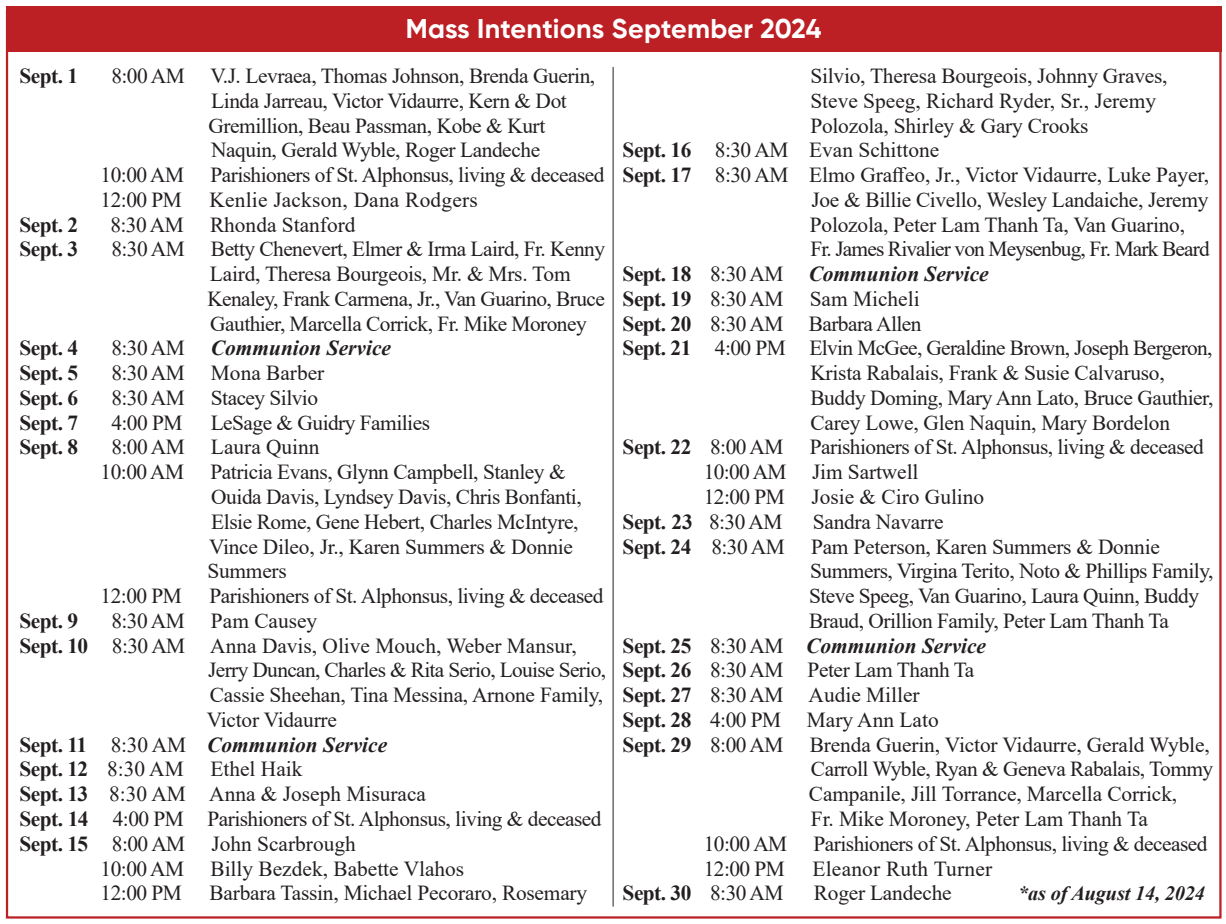
<style>
.page{position:relative;width:1226px;height:924px;background:#fff}
.page>*{position:absolute;margin:0;border:0;box-sizing:border-box;transform-origin:0 0}
.t1{font:700 27px "Gilroy";letter-spacing:.01em;color:#fff}
.t2{font:21.38px "Times New Roman";letter-spacing:-.02em;color:#231f20}
.t3{font:21.38px "Times New Roman";color:#231f20}
.t4{font:italic 700 21.38px "Times New Roman";color:#231f20}
.t5{font:700 21.38px "Times New Roman";letter-spacing:-.025em;color:#231f20}
.t6{font:21.38px "Times New Roman";letter-spacing:.01em;color:#231f20}
.t7{font:21.38px "Times New Roman";letter-spacing:-.04em;color:#231f20}
.t8{font:italic 700 20.25px "Times New Roman";letter-spacing:-.01em;color:#231f20}
.s1{font-weight:400;font-style:normal}
.s2{font-weight:700}
.s3{font-style:normal}
.s4{font-weight:400}
</style>
<div class="page">
<div style="left:6px;top:6px;width:1215px;height:45px;background:#bc2024"></div>
<hr style="left:612px;top:67px;width:1px;height:839px;background:#231f20">
<p class="t1" style="left:406px;top:12px;width:417px">Mass Intentions September 2024</p>
<p class="t5" style="left:20px;top:60px;width:60px">Sept. 1</p>
<p class="t2" style="left:111px;top:61px;width:485px">8:00 AM V.J. Levraea, Thomas Johnson, Brenda Guerin,</p>
<p class="t2" style="left:211px;top:85px;width:357px">Linda Jarreau, Victor Vidaurre, Kern &amp; Dot</p>
<p class="t2" style="left:208px;top:110px;width:338px">Gremillion, Beau Passman, Kobe &amp; Kurt</p>
<p class="t2" style="left:211px;top:135px;width:330px">Naquin, Gerald Wyble, Roger Landeche</p>
<p class="t2" style="left:101px;top:160px;width:505px">10:00 AM Parishioners of St. Alphonsus, living &amp; deceased</p>
<p class="t2" style="left:101px;top:184px;width:83px">12:00 PM</p>
<p class="t6" style="left:209px;top:184px;width:270px">Kenlie Jackson, Dana Rodgers</p>
<p class="t5" style="left:20px;top:209px;width:60px">Sept. 2</p>
<p class="t3" style="left:110px;top:209px;width:247px">8:30 AM Rhonda Stanford</p>
<p class="t5" style="left:20px;top:234px;width:60px">Sept. 3</p>
<p class="t2" style="left:111px;top:234px;width:495px">8:30 AM Betty Chenevert, Elmer &amp; Irma Laird, Fr. Kenny</p>
<p class="t2" style="left:210px;top:259px;width:362px">Laird, Theresa Bourgeois, Mr. &amp; Mrs. Tom</p>
<p class="t2" style="left:207px;top:283px;width:399px">Kenaley, Frank Carmena, Jr., Van Guarino, Bruce</p>
<p class="t2" style="left:210px;top:308px;width:378px">Gauthier, Marcella Corrick, Fr. Mike Moroney</p>
<p class="t5" style="left:20px;top:333px;width:60px">Sept. 4</p>
<p class="t4" style="left:111px;top:333px;width:281px"><span class="s1">8:30 AM</span> Communion Service</p>
<p class="t5" style="left:20px;top:357px;width:60px">Sept. 5</p>
<p class="t3" style="left:111px;top:358px;width:214px">8:30 AM Mona Barber</p>
<p class="t5" style="left:20px;top:382px;width:60px">Sept. 6</p>
<p class="t2" style="left:111px;top:382px;width:208px">8:30 AM Stacey Silvio</p>
<p class="t5" style="left:20px;top:407px;width:60px">Sept. 7</p>
<p class="t2" style="left:111px;top:407px;width:73px">4:00 PM</p>
<p class="t2" style="left:211px;top:407px;width:221px">LeSage &amp; Guidry Families</p>
<p class="t5" style="left:20px;top:432px;width:60px">Sept. 8</p>
<p class="t3" style="left:111px;top:432px;width:210px">8:00 AM Laura Quinn</p>
<p class="t2" style="left:101px;top:457px;width:466px">10:00 AM Patricia Evans, Glynn Campbell, Stanley &amp;</p>
<p class="t2" style="left:211px;top:481px;width:372px">Ouida Davis, Lyndsey Davis, Chris Bonfanti,</p>
<p class="t2" style="left:211px;top:506px;width:369px">Elsie Rome, Gene Hebert, Charles McIntyre,</p>
<p class="t2" style="left:209px;top:531px;width:365px">Vince Dileo, Jr., Karen Summers &amp; Donnie</p>
<p class="t2" style="left:207px;top:556px;width:81px">Summers</p>
<p class="t2" style="left:101px;top:580px;width:83px">12:00 PM</p>
<p class="t2" style="left:209px;top:580px;width:395px">Parishioners of St. Alphonsus, living &amp; deceased</p>
<p class="t5" style="left:20px;top:605px;width:60px">Sept. 9</p>
<p class="t3" style="left:111px;top:605px;width:207px">8:30 AM Pam Causey</p>
<p class="t3" style="left:20px;top:630px;width:558px"><span class="s2">Sept. 10</span> 8:30 AM Anna Davis, Olive Mouch, Weber Mansur,</p>
<p class="t2" style="left:208px;top:655px;width:399px">Jerry Duncan, Charles &amp; Rita Serio, Louise Serio,</p>
<p class="t2" style="left:210px;top:679px;width:395px">Cassie Sheehan, Tina Messina, Arnone Family,</p>
<p class="t2" style="left:207px;top:704px;width:131px">Victor Vidaurre</p>
<p class="t4" style="left:20px;top:729px;width:369px"><span class="s3">Sept. 11</span> <span class="s1">8:30 AM</span> Communion Service</p>
<p class="t5" style="left:20px;top:753px;width:166px">Sept. 12 <span class="s4">8:30 AM</span></p>
<p class="t3" style="left:210px;top:754px;width:94px">Ethel Haik</p>
<p class="t3" style="left:20px;top:778px;width:408px"><span class="s2">Sept. 13</span> 8:30 AM Anna &amp; Joseph Misuraca</p>
<p class="t2" style="left:20px;top:803px;width:583px"><span class="s2">Sept. 14</span> 4:00 PM Parishioners of St. Alphonsus, living &amp; deceased</p>
<p class="t3" style="left:20px;top:828px;width:338px"><span class="s2">Sept. 15</span> 8:00 AM John Scarbrough</p>
<p class="t3" style="left:101px;top:853px;width:365px">10:00 AM Billy Bezdek, Babette Vlahos</p>
<p class="t2" style="left:101px;top:877px;width:83px">12:00 PM</p>
<p class="t2" style="left:209px;top:877px;width:379px">Barbara Tassin, Michael Pecoraro, Rosemary</p>
<p class="t2" style="left:810px;top:61px;width:358px">Silvio, Theresa Bourgeois, Johnny Graves,</p>
<p class="t3" style="left:810px;top:85px;width:347px">Steve Speeg, Richard Ryder, Sr., Jeremy</p>
<p class="t2" style="left:810px;top:110px;width:279px">Polozola, Shirley &amp; Gary Crooks</p>
<p class="t3" style="left:622px;top:135px;width:318px"><span class="s2">Sept. 16</span> 8:30 AM Evan Schittone</p>
<p class="t2" style="left:622px;top:160px;width:588px"><span class="s2">Sept. 17</span> 8:30 AM Elmo Graffeo, Jr., Victor Vidaurre, Luke Payer,</p>
<p class="t2" style="left:811px;top:184px;width:398px">Joe &amp; Billie Civello, Wesley Landaiche, Jeremy</p>
<p class="t2" style="left:809px;top:209px;width:377px">Polozola, Peter Lam Thanh Ta, Van Guarino,</p>
<p class="t7" style="left:810px;top:234px;width:401px">Fr. James Rivalier von Meysenbug, Fr. Mark Beard</p>
<p class="t4" style="left:622px;top:259px;width:367px"><span class="s3">Sept. 18</span> <span class="s1">8:30 AM</span> Communion Service</p>
<p class="t3" style="left:622px;top:283px;width:298px"><span class="s2">Sept. 19</span> 8:30 AM Sam Micheli</p>
<p class="t2" style="left:622px;top:308px;width:300px"><span class="s2">Sept. 20</span> 8:30 AM Barbara Allen</p>
<p class="t2" style="left:622px;top:333px;width:591px"><span class="s2">Sept. 21</span> 4:00 PM Elvin McGee, Geraldine Brown, Joseph Bergeron,</p>
<p class="t2" style="left:810px;top:358px;width:356px">Krista Rabalais, Frank &amp; Susie Calvaruso,</p>
<p class="t2" style="left:810px;top:382px;width:404px">Buddy Doming, Mary Ann Lato, Bruce Gauthier,</p>
<p class="t2" style="left:810px;top:407px;width:361px">Carey Lowe, Glen Naquin, Mary Bordelon</p>
<p class="t2" style="left:622px;top:432px;width:582px"><span class="s2">Sept. 22</span> 8:00 AM Parishioners of St. Alphonsus, living &amp; deceased</p>
<p class="t2" style="left:703px;top:457px;width:216px">10:00 AM Jim Sartwell</p>
<p class="t3" style="left:703px;top:481px;width:282px">12:00 PM Josie &amp; Ciro Gulino</p>
<p class="t5" style="left:622px;top:506px;width:161px">Sept. 23 <span class="s4">8:30 AM</span></p>
<p class="t2" style="left:812px;top:506px;width:132px">Sandra Navarre</p>
<p class="t2" style="left:622px;top:531px;width:539px"><span class="s2">Sept. 24</span> 8:30 AM Pam Peterson, Karen Summers &amp; Donnie</p>
<p class="t2" style="left:810px;top:556px;width:405px">Summers, Virgina Terito, Noto &amp; Phillips Family,</p>
<p class="t2" style="left:809px;top:580px;width:391px">Steve Speeg, Van Guarino, Laura Quinn, Buddy</p>
<p class="t2" style="left:809px;top:605px;width:361px">Braud, Orillion Family, Peter Lam Thanh Ta</p>
<p class="t4" style="left:622px;top:630px;width:365px"><span class="s3">Sept. 25</span> <span class="s1">8:30 AM</span> Communion Service</p>
<p class="t2" style="left:622px;top:655px;width:353px"><span class="s2">Sept. 26</span> 8:30 AM Peter Lam Thanh Ta</p>
<p class="t3" style="left:622px;top:679px;width:298px"><span class="s2">Sept. 27</span> 8:30 AM Audie Miller</p>
<p class="t3" style="left:622px;top:704px;width:317px"><span class="s2">Sept. 28</span> 4:00 PM Mary Ann Lato</p>
<p class="t2" style="left:622px;top:729px;width:588px"><span class="s2">Sept. 29</span> 8:00 AM Brenda Guerin, Victor Vidaurre, Gerald Wyble,</p>
<p class="t2" style="left:810px;top:754px;width:404px">Carroll Wyble, Ryan &amp; Geneva Rabalais, Tommy</p>
<p class="t2" style="left:808px;top:778px;width:370px">Campanile, Jill Torrance, Marcella Corrick,</p>
<p class="t2" style="left:810px;top:803px;width:338px">Fr. Mike Moroney, Peter Lam Thanh Ta</p>
<p class="t2" style="left:703px;top:828px;width:505px">10:00 AM Parishioners of St. Alphonsus, living &amp; deceased</p>
<p class="t2" style="left:703px;top:853px;width:83px">12:00 PM</p>
<p class="t6" style="left:812px;top:853px;width:181px">Eleanor Ruth Turner</p>
<p class="t5" style="left:622px;top:877px;width:162px">Sept. 30 <span class="s4">8:30 AM</span></p>
<p class="t2" style="left:813px;top:877px;width:139px">Roger Landeche</p>
<p class="t8" style="left:1018px;top:879px;width:188px">*as of August 14, 2024</p>
</div>
